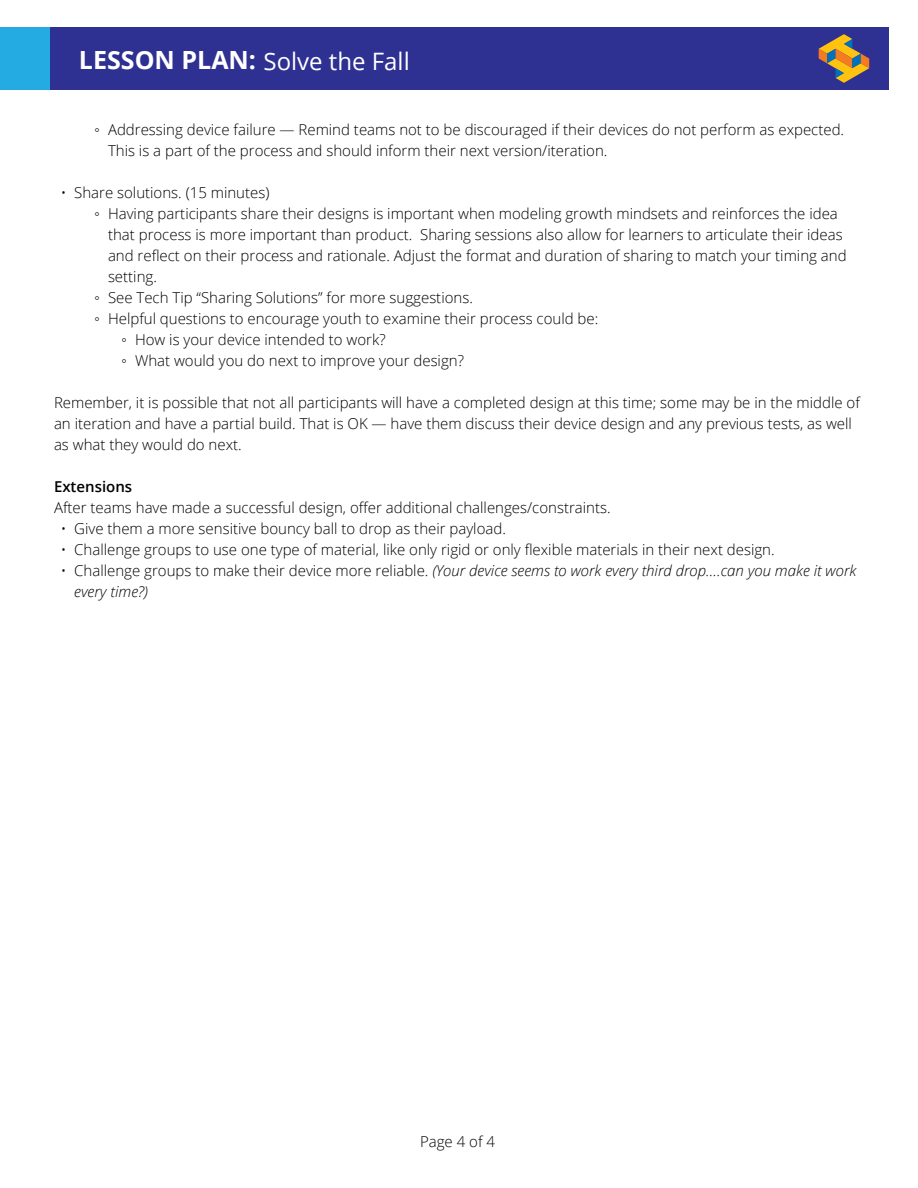
<style>
.page{position:relative;width:918px;height:1188px;background:#fff}
.page>*{position:absolute;margin:0;border:0;box-sizing:border-box;transform-origin:0 0}
.t1{font:24px "Open Sans";color:#fff}
.t2{font:300 15px/21px "Open Sans";color:#000}
.t3{font:italic 300 15px/21px "Open Sans";color:#000}
.t4{font:600 15px "Open Sans";color:#000}
.s1{font-weight:700;font-size:25.05px}
.s2{font-family:"Arial";font-weight:400}
.s3{font-style:normal}
</style>
<div class="page">
<div style="left:26px;top:27px;width:864px;height:63px;background:#2e3092"></div>
<svg style="left:819px;top:34px;width:50px;height:49px"></svg>
<div style="left:0;top:27px;width:50px;height:63px;background:#24abe2"></div>
<h1 class="t1" style="left:79px;top:44px;width:332px"><span class="s1">LESSON PLAN:</span> Solve the Fall</h1>
<p class="t2" style="left:108px;top:118px;width:738px;text-indent:-14px"><span class="s2">◦</span> Addressing device failure — Remind teams not to be discouraged if their devices do not perform as expected.<br>This is a part of the process and should inform their next version/iteration.</p>
<p class="t2" style="left:61px;top:181px;width:210px">• Share solutions. (15 minutes)</p>
<p class="t2" style="left:95px;top:202px;width:745px"><span class="s2">◦</span> Having participants share their designs is important when modeling growth mindsets and reinforces the idea</p>
<p class="t2" style="left:108px;top:223px;width:736px">that process is more important than product. Sharing sessions also allow for learners to articulate their ideas</p>
<p class="t2" style="left:108px;top:244px;width:740px">and reflect on their process and rationale. Adjust the format and duration of sharing to match your timing and</p>
<p class="t2" style="left:108px;top:265px;width:50px">setting.</p>
<p class="t2" style="left:95px;top:286px;width:380px"><span class="s2">◦</span> See Tech Tip “Sharing Solutions” for more suggestions.</p>
<p class="t2" style="left:95px;top:307px;width:505px"><span class="s2">◦</span> Helpful questions to encourage youth to examine their process could be:</p>
<p class="t2" style="left:122px;top:328px;width:266px"><span class="s2">◦</span> How is your device intended to work?</p>
<p class="t2" style="left:122px;top:349px;width:344px"><span class="s2">◦</span> What would you do next to improve your design?</p>
<p class="t2" style="left:54px;top:391px;width:807px">Remember, it is possible that not all participants will have a completed design at this time; some may be in the middle of an iteration and have a partial build. That is OK — have them discuss their device design and any previous tests, as well as what they would do next.</p>
<p class="t4" style="left:54px;top:476px;width:80px">Extensions</p>
<p class="t2" style="left:54px;top:496px;width:558px">After teams have made a successful design, offer additional challenges/constraints.</p>
<p class="t2" style="left:61px;top:517px;width:447px">• Give them a more sensitive bouncy ball to drop as their payload.</p>
<p class="t2" style="left:61px;top:538px;width:715px">• Challenge groups to use one type of material, like only rigid or only flexible materials in their next design.</p>
<p class="t3" style="left:74px;top:559px;width:784px;text-indent:-13px"><span class="s3">• Challenge groups to make their device more reliable.</span> (Your device seems to work every third drop….can you make it work every time?)</p>
<p class="t2" style="left:420px;top:1131px;width:76px">Page 4 of 4</p>
</div>
